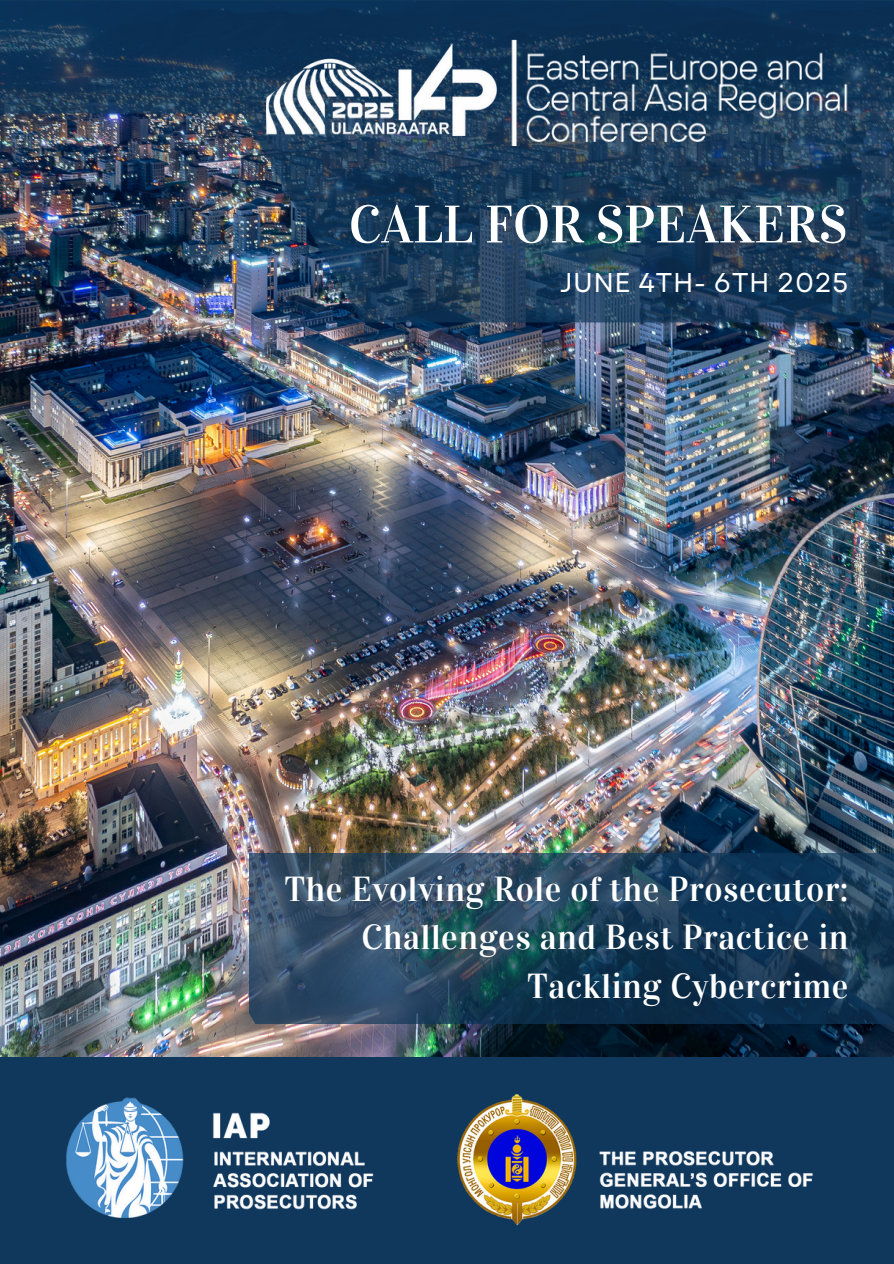
<style>
.page{position:relative;width:894px;height:1264px;background:#fff}
.page>*{position:absolute;margin:0;border:0;box-sizing:border-box;transform-origin:0 0}
.t1{font:52.8px "Vidaloka";color:#fff}
.t2{font:34.65px/48.3px "Vidaloka";letter-spacing:.015em;color:#fff;text-align:right}
.t3{font:27.15px "Garet";letter-spacing:.015em;color:#fff}
</style>
<div class="page">
<img style="left:0;top:2px;width:891px;height:1261px">
<p class="t1" style="left:348px;top:193px;width:500px">CALL FOR SPEAKERS</p>
<p class="t3" style="left:559px;top:263px;width:290px">JUNE 4TH- 6TH 2025</p>
<p class="t2" style="left:284px;top:865px;width:565px">The Evolving Role of the Prosecutor:<br>Challenges and Best Practice in<br>Tackling Cybercrime</p>
</div>
